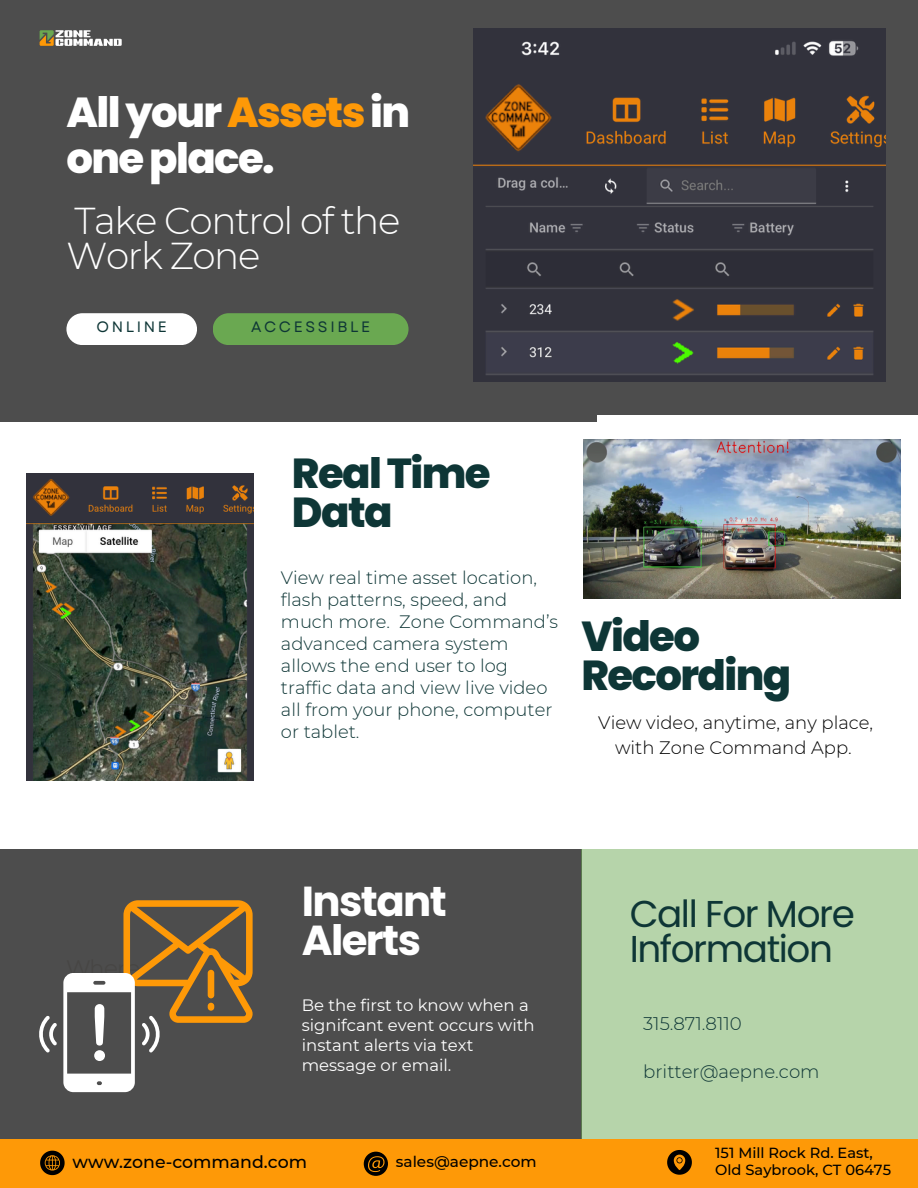
<style>
.page{position:relative;width:918px;height:1188px;background:#fff}
.page>*{position:absolute;margin:0;border:0;box-sizing:border-box;transform-origin:0 0}
.t1{font:800 41.85px/39.3px "Poppins";letter-spacing:-.04em;color:#0e3636}
.t2{font:800 41.85px/46.2px "Poppins";letter-spacing:-.04em;color:#fff}
.t3{font:700 41.85px/39.3px "Poppins";letter-spacing:-.04em;color:#fff}
.t4{font:300 37.35px/34.8px "Montserrat";letter-spacing:-.04em;color:#fff}
.t5{font:37.35px/34.8px "Poppins";letter-spacing:-.04em;color:#0e3636}
.t6{font:300 18.15px "Montserrat";color:#0e3636}
.t7{font:300 18px/24.8px "Montserrat";color:#000;text-align:center}
.t8{font:300 17.85px/22px "Montserrat";color:#0e3636}
.t9{font:500 17.4px "Montserrat";color:#000}
.t10{font:16.5px/20.2px "Montserrat";color:#fff}
.t11{font:500 15.3px "Montserrat";color:#000}
.t12{font:15px "Garet";letter-spacing:.175em;color:#0e3636}
.t13{font:500 14.7px/16.8px "Montserrat";color:#000}
.s1{color:#fe9907}
</style>
<div class="page">
<div style="left:0;top:0;width:918px;height:421px;background:#4d4d4d"></div>
<div style="left:66px;top:313px;width:131px;height:32px;background:#fff;border-radius:16px"></div>
<div style="left:213px;top:313px;width:196px;height:32px;background:#6aa851;border-radius:16px"></div>
<div style="left:0;top:850px;width:581px;height:338px;background:#4d4d4d"></div>
<div style="left:0;top:1139px;width:918px;height:49px;background:#fe9907"></div>
<div style="left:597px;top:416px;width:321px;height:428px;background:#fff"></div>
<img style="left:474px;top:28px;width:411px;height:354px">
<img style="left:26px;top:474px;width:227px;height:307px">
<svg style="left:39px;top:1016px;width:18px;height:36px"></svg>
<svg style="left:63px;top:900px;width:190px;height:192px"></svg>
<img style="left:39px;top:30px;width:83px;height:16px">
<svg style="left:40px;top:1151px;width:25px;height:24px"></svg>
<svg style="left:364px;top:1152px;width:24px;height:24px"></svg>
<svg style="left:667px;top:1150px;width:25px;height:25px"></svg>
<img style="left:584px;top:440px;width:316px;height:158px">
<div style="left:581px;top:850px;width:337px;height:289px;background:#b6d4aa"></div>
<h6 class="t2" style="left:66px;top:89px;width:345px">Allyour<span class="s1">Assets</span>in oneplace.</h6>
<h6 class="t4" style="left:66px;top:203px;width:335px">Take Control of the<br>Work Zone</h6>
<h5 class="t12" style="left:96px;top:316px;width:72px">ONLINE</h5>
<p class="t12" style="left:251px;top:316px;width:121px">ACCESSIBLE</p>
<h2 class="t1" style="left:292px;top:453px;width:200px">RealTime<br>Data</h2>
<h1 class="t8" style="left:281px;top:567px;width:279px">View real time asset location, flash patterns, speed, and much more. Zone Command’s advanced camera system allows the end user to log traffic data and view live video all from your phone, computer or tablet.</h1>
<h5 class="t1" style="left:581px;top:616px;width:212px">Video<br>Recording</h5>
<p class="t7" style="left:598px;top:710px;width:276px">View video, anytime, any place, with Zone Command App.</p>
<h5 class="t3" style="left:302px;top:881px;width:147px">Instant<br>Alerts</h5>
<h1 class="t10" style="left:302px;top:995px;width:234px">Be the first to know when a signifcant event occurs with instant alerts via text message or email.</h1>
<p class="t5" style="left:630px;top:897px;width:227px">Call For More<br>Information</p>
<p class="t6" style="left:643px;top:1012px;width:100px">315.871.8110</p>
<h1 class="t6" style="left:643px;top:1060px;width:178px">britter@aepne.com</h1>
<h3 class="t9" style="left:72px;top:1151px;width:236px">www.zone-command.com</h3>
<p class="t11" style="left:396px;top:1152px;width:142px">sales@aepne.com</p>
<h1 class="t13" style="left:715px;top:1144px;width:177px">151 Mill Rock Rd. East,<br>Old Saybrook, CT 06475</h1>
</div>
